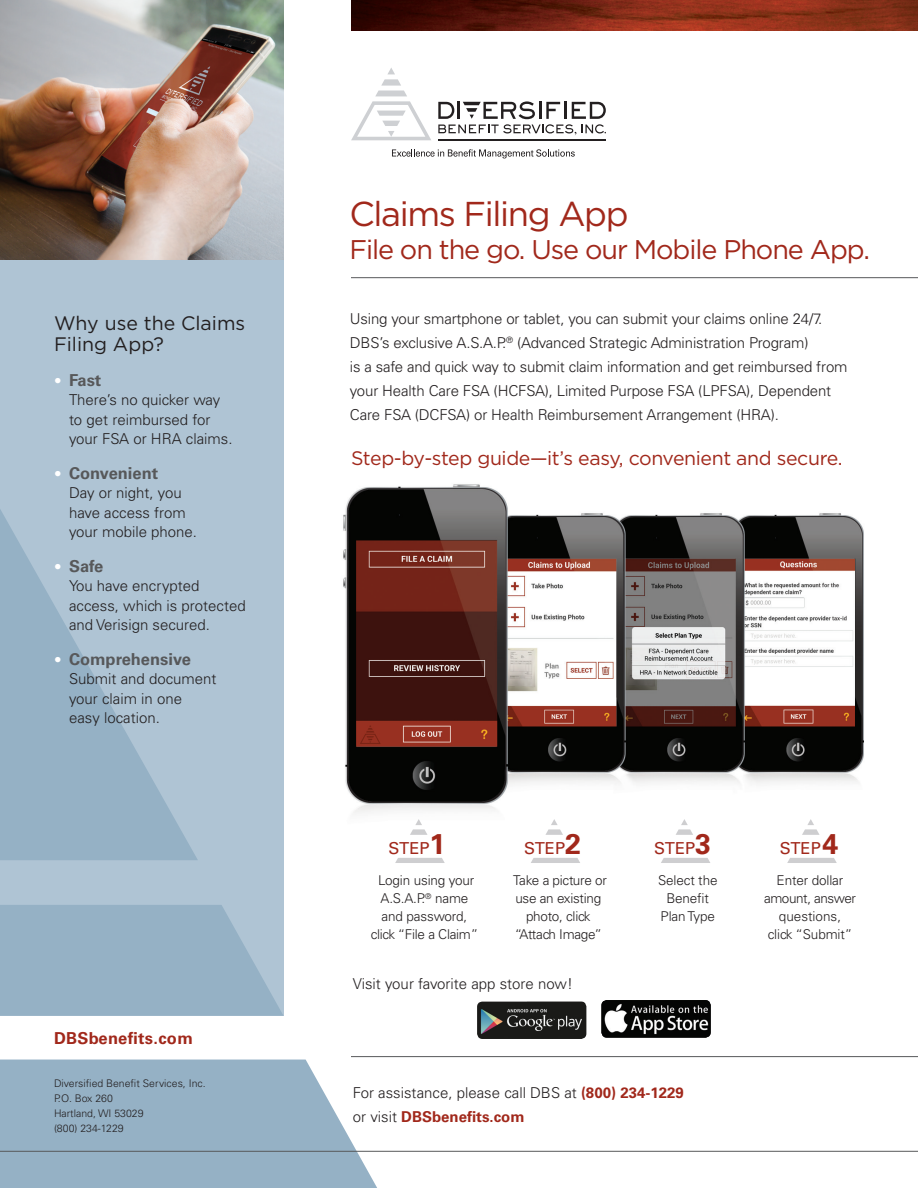
<style>
.page{position:relative;width:918px;height:1188px;background:#fff}
.page>*{position:absolute;margin:0;border:0;box-sizing:border-box;transform-origin:0 0}
.t1{font:34.5px "Gotham";letter-spacing:-.04em;color:#a1281b}
.t2{font:27px "Gotham";letter-spacing:-.04em;color:#a1281b}
.t3{font:19.5px "Gotham";letter-spacing:-.02em;color:#a1281b}
.t4{font:19.5px/21px "Gotham";color:#231f20}
.t5{font:700 16.5px "Univers";color:#57585a}
.t6{font:16.5px "Univers";color:#a1281b}
.t7{font:700 16.5px "Univers";letter-spacing:.02em;color:#a1281b}
.t8{font:300 15px/19.5px "Univers";letter-spacing:-.01em;color:#231f20}
.t9{font:300 13.5px/18px "Univers";letter-spacing:-.02em;color:#231f20;text-align:center}
.t10{font:300 10.5px "Univers";color:#231f20}
.s1{font-weight:300;font-size:15px;color:#fff}
.s2{font-weight:700;font-size:28.5px}
.s3{font-weight:700;color:#a1281b}
</style>
<div class="page">
<img style="left:0;top:0;width:283px;height:260px">
<div style="left:0;top:260px;width:283px;height:756px;background:#afc4d4"></div>
<hr style="left:351px;top:277px;width:567px;height:1px;background:#57585a">
<svg style="left:0;top:509px;width:377px;height:679px"></svg>
<svg style="left:392px;top:149px;width:183px;height:9px"></svg>
<svg style="left:351px;top:68px;width:80px;height:72px"></svg>
<hr style="left:438px;top:139px;width:168px;height:1px;background:#231f20">
<svg style="left:438px;top:101px;width:168px;height:34px"></svg>
<hr style="left:351px;top:1056px;width:567px;height:1px;background:#57585a">
<hr style="left:0;top:1151px;width:918px;height:1px;background:#57585a">
<img style="left:351px;top:0;width:567px;height:30px">
<img style="left:336px;top:484px;width:528px;height:372px">
<svg style="left:545px;top:819px;width:18px;height:16px"></svg>
<svg style="left:531px;top:858px;width:49px;height:5px"></svg>
<svg style="left:676px;top:819px;width:17px;height:16px"></svg>
<svg style="left:661px;top:858px;width:49px;height:5px"></svg>
<svg style="left:802px;top:819px;width:18px;height:16px"></svg>
<svg style="left:787px;top:858px;width:50px;height:5px"></svg>
<svg style="left:410px;top:819px;width:18px;height:16px"></svg>
<svg style="left:395px;top:858px;width:50px;height:5px"></svg>
<img style="left:477px;top:1001px;width:109px;height:38px">
<img style="left:601px;top:1000px;width:110px;height:38px">
<p class="t4" style="left:54px;top:313px;width:193px">Why use the Claims<br>Filing App?</p>
<p class="t5" style="left:54px;top:370px;width:49px"><span class="s1">•</span> Fast</p>
<p class="t8" style="left:69px;top:390px;width:165px">There’s no quicker way to get reimbursed for your FSA or HRA claims.</p>
<p class="t5" style="left:54px;top:463px;width:106px"><span class="s1">•</span> Convenient</p>
<p class="t8" style="left:69px;top:483px;width:130px">Day or night, you have access from your mobile phone.</p>
<p class="t5" style="left:54px;top:556px;width:51px"><span class="s1">•</span> Safe</p>
<p class="t8" style="left:69px;top:576px;width:178px">You have encrypted access, which is protected and Verisign secured.</p>
<p class="t5" style="left:54px;top:649px;width:139px"><span class="s1">•</span> Comprehensive</p>
<p class="t8" style="left:69px;top:669px;width:149px">Submit and document your claim in one easy location.</p>
<p class="t7" style="left:54px;top:1029px;width:140px">DBSbenefits.com</p>
<p class="t10" style="left:54px;top:1077px;width:153px">Diversified Benefit Services, Inc.</p>
<p class="t10" style="left:54px;top:1092px;width:60px">P.O. Box 260</p>
<p class="t10" style="left:54px;top:1107px;width:91px">Hartland, WI 53029</p>
<p class="t10" style="left:54px;top:1122px;width:71px">(800) 234-1229</p>
<p class="t1" style="left:349px;top:195px;width:281px">Claims Filing App</p>
<p class="t2" style="left:349px;top:235px;width:522px">File on the go. Use our Mobile Phone App.</p>
<p class="t8" style="left:350px;top:307px;width:499px;line-height:24px">Using your smartphone or tablet, you can submit your claims online 24/7.<br>DBS’s exclusive A.S.A.P.<sup>®</sup> (Advanced Strategic Administration Program)<br>is a safe and quick way to submit claim information and get reimbursed from your Health Care FSA (HCFSA), Limited Purpose FSA (LPFSA), Dependent Care FSA (DCFSA) or Health Reimbursement Arrangement (HRA).</p>
<p class="t3" style="left:351px;top:448px;width:493px">Step-by-step guide—it’s easy, convenient and secure.</p>
<p class="t6" style="left:389px;top:839px;width:58px">STEP<span class="s2">1</span></p>
<p class="t6" style="left:524px;top:839px;width:58px">STEP<span class="s2">2</span></p>
<p class="t6" style="left:654px;top:839px;width:58px">STEP<span class="s2">3</span></p>
<p class="t6" style="left:780px;top:839px;width:60px">STEP<span class="s2">4</span></p>
<p class="t9" style="left:371px;top:872px;width:109px">Login using your<br>A.S.A.P.<sup>®</sup> name and password, click “File a Claim”</p>
<p class="t9" style="left:513px;top:872px;width:95px">Take a picture or use an existing photo, click “Attach Image”</p>
<p class="t9" style="left:658px;top:872px;width:61px">Select the<br>Benefit<br>Plan Type</p>
<p class="t9" style="left:764px;top:872px;width:93px">Enter dollar amount, answer questions,<br>click “Submit”</p>
<p class="t8" style="left:353px;top:974px;width:221px">Visit your favorite app store now!</p>
<p class="t8" style="left:353px;top:1080px;width:332px;line-height:24px">For assistance, please call DBS at <span class="s3">(800) 234-1229 </span>or visit <span class="s3">DBSbenefits.com</span></p>
</div>
